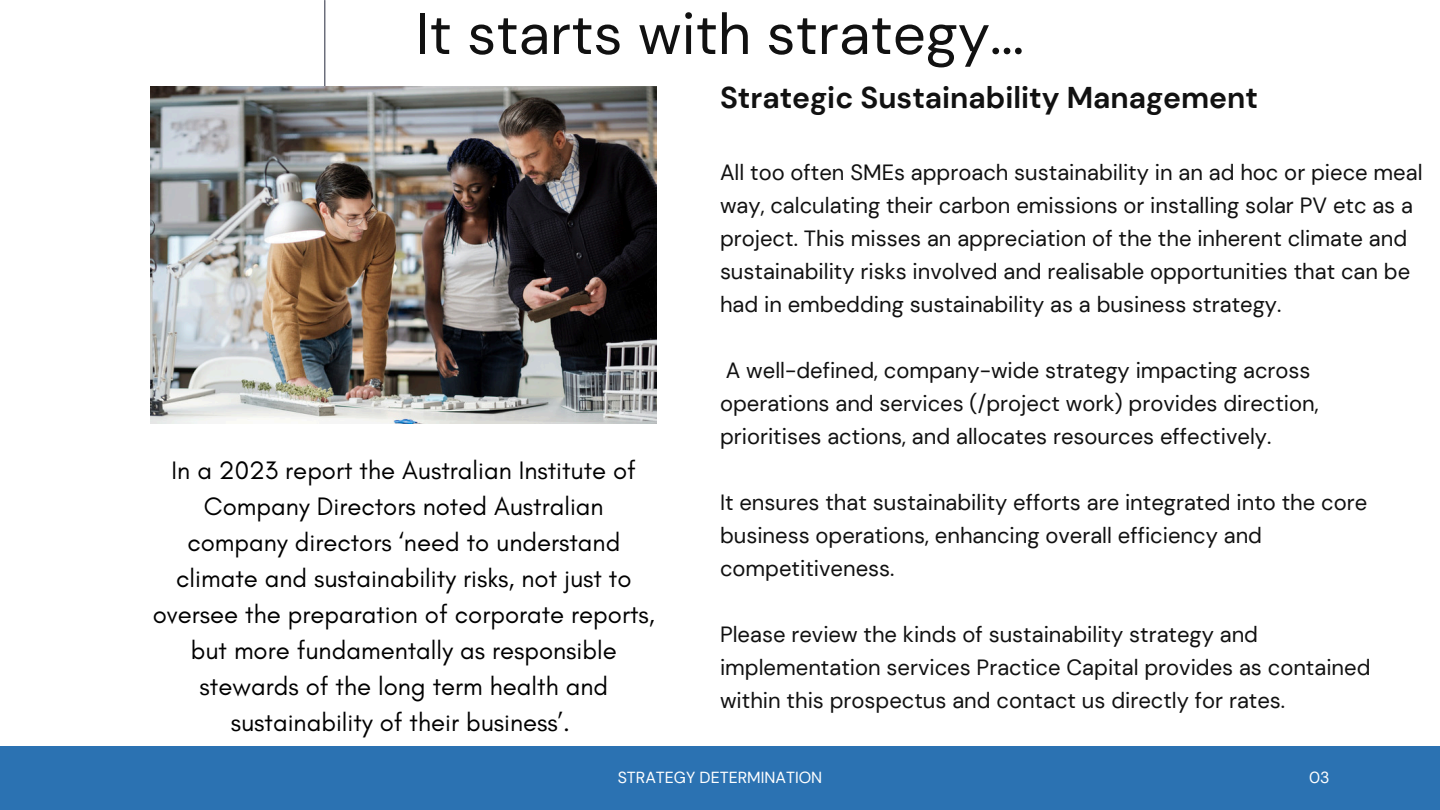
<style>
.page{position:relative;width:1440px;height:810px;background:#fff}
.page>*{position:absolute;margin:0;border:0;box-sizing:border-box;transform-origin:0 0}
.t1{font:58px "DM Sans";color:#111}
.t2{font:700 30px "DM Sans";color:#111}
.t3{font:25.7px/36px "Glacial Indifference";color:#000;text-align:center}
.t4{font:22px/33px "DM Sans";color:#111}
.t5{font:16px "DM Sans";color:#fff}
</style>
<div class="page">
<hr style="left:324px;top:0;width:1px;height:135px;background:#25293c">
<div style="left:0;top:746px;width:1440px;height:64px;background:#2b72b2"></div>
<img style="left:151px;top:86px;width:505px;height:338px">
<p class="t1" style="left:416px;top:-4px;width:610px">It starts with strategy...</p>
<h1 class="t2" style="left:720px;top:78px;width:540px">Strategic Sustainability Management</h1>
<h2 class="t4" style="left:720px;top:156px;width:704px">All too often SMEs approach sustainability in an ad hoc or piece meal way, calculating their carbon emissions or installing solar PV etc as a project. This misses an appreciation of the the inherent climate and sustainability risks involved and realisable opportunities that can be had in embedding sustainability as a business strategy.</h2>
<p class="t3" style="left:153px;top:452px;width:504px">In a 2023 report the Australian Institute of Company Directors noted Australian company directors ‘need to understand climate and sustainability risks, not just to oversee the preparation of corporate reports, but more fundamentally as responsible stewards of the long term health and sustainability of their business’.</p>
<h4 class="t4" style="left:720px;top:354px;width:600px">A well-defined, company-wide strategy impacting across operations and services (/project work) provides direction, prioritises actions, and allocates resources effectively.</h4>
<h4 class="t4" style="left:720px;top:486px;width:649px">It ensures that sustainability efforts are integrated into the core business operations, enhancing overall efficiency and competitiveness.</h4>
<h4 class="t4" style="left:720px;top:618px;width:652px">Please review the kinds of sustainability strategy and implementation services Practice Capital provides as contained within this prospectus and contact us directly for rates.</h4>
<h3 class="t5" style="left:618px;top:767px;width:206px">STRATEGY DETERMINATION</h3>
<p class="t5" style="left:1309px;top:767px;width:22px">03</p>
</div>
